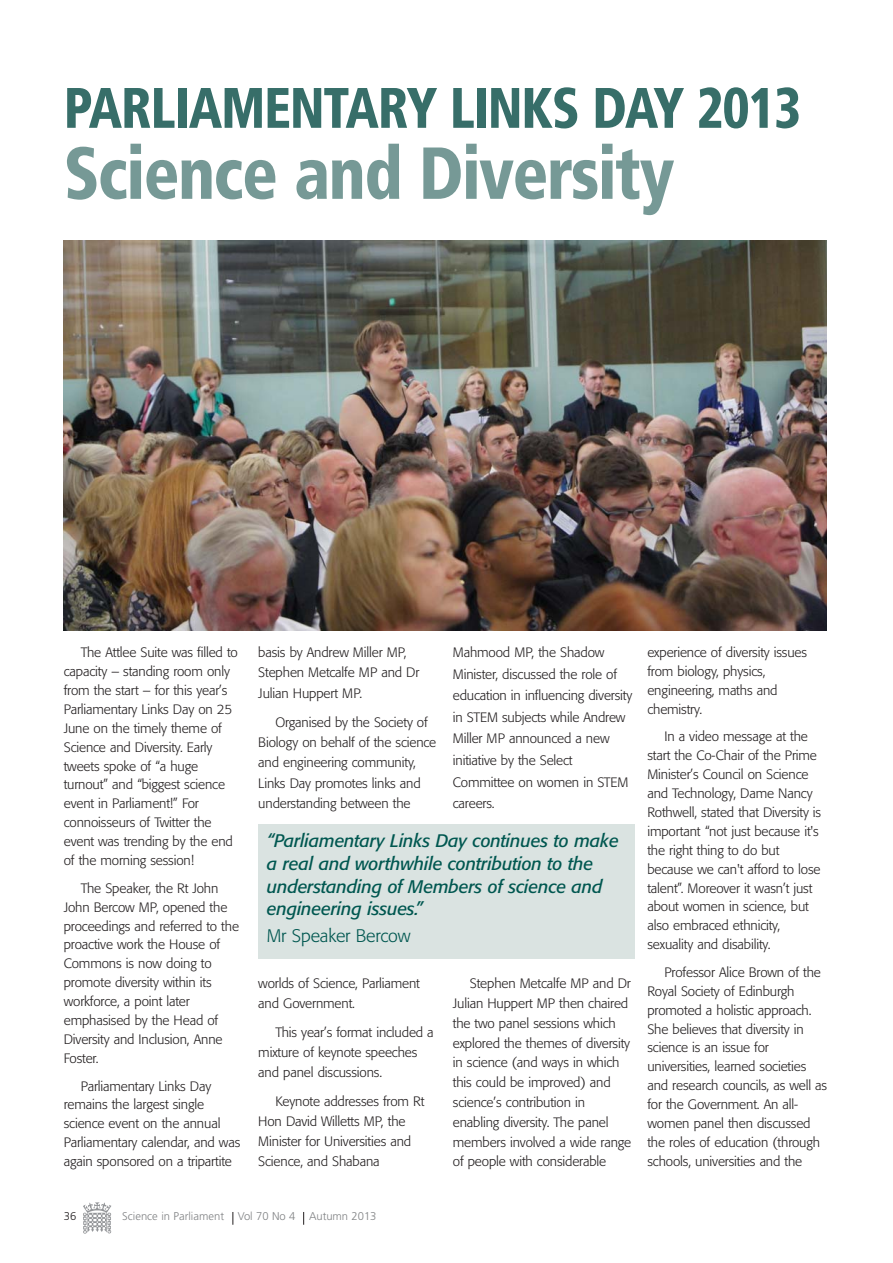
<style>
.page{position:relative;width:893px;height:1263px;background:#fff}
.page>*{position:absolute;margin:0;border:0;box-sizing:border-box;transform-origin:0 0}
.t1{font:900 condensed 73.5px "Frutiger";letter-spacing:-.02em;color:#769996;scale:.91 1}
.t2{font:900 condensed 57px "Frutiger";letter-spacing:-.02em;color:#376e69;scale:.91 1}
.t3{font:italic 18px/22.6px "Formata";letter-spacing:-.01em;color:#005750}
.t4{font:300 18px "Formata";letter-spacing:-.01em;color:#005750}
.t5{font:300 13.5px/18.9px "Formata";letter-spacing:-.01em;color:#231f20}
.t6{font:300 11.25px "Frutiger";color:#808284}
.t7{font:300 11.25px "Frutiger";color:#231f20}
</style>
<div class="page">
<img style="left:63px;top:240px;width:764px;height:994px">
<h2 class="t2" style="left:64px;top:85px;width:812px">PARLIAMENTARY LINKS DAY 2013</h2>
<h1 class="t1" style="left:64px;top:144px;width:672px">Science and Diversity</h1>
<p class="t5" style="left:64px;top:644px;width:176px;text-indent:17px">The Attlee Suite was filled to capacity – standing room only from the start – for this year’s<br>Parliamentary Links Day on 25<br>June on the timely theme of<br>Science and Diversity. Early tweets spoke of “a huge turnout” and “biggest science event in Parliament!” For connoisseurs of Twitter the event was trending by the end of the morning session!</p>
<p class="t5" style="left:64px;top:879px;width:177px;text-indent:17px">The Speaker, the Rt John<br>John Bercow MP, opened the proceedings and referred to the proactive work the House of<br>Commons is now doing to promote diversity within its workforce, a point later emphasised by the Head of<br>Diversity and Inclusion, Anne<br>Foster.</p>
<p class="t5" style="left:64px;top:1077px;width:178px;text-indent:17px">Parliamentary Links Day remains the largest single science event on the annual<br>Parliamentary calendar, and was again sponsored on a tripartite</p>
<p class="t5" style="left:258px;top:643px;width:163px;line-height:20.4px">basis by Andrew Miller MP,<br>Stephen Metcalfe MP and Dr<br>Julian Huppert MP.</p>
<p class="t5" style="left:258px;top:712px;width:179px;line-height:20.4px;text-indent:17px">Organised by the Society of<br>Biology on behalf of the science and engineering community,<br>Links Day promotes links and understanding between the</p>
<p class="t5" style="left:453px;top:642px;width:181px;line-height:21.6px">Mahmood MP, the Shadow<br>Minister, discussed the role of education in influencing diversity in STEM subjects while Andrew<br>Miller MP announced a new initiative by the Select<br>Committee on women in STEM careers.</p>
<h3 class="t3" style="left:267px;top:831px;width:353px">“Parliamentary Links Day continues to make a real and worthwhile contribution to the understanding of Members of science and engineering issues.”</h3>
<h3 class="t4" style="left:267px;top:928px;width:145px">Mr Speaker Bercow</h3>
<p class="t5" style="left:258px;top:974px;width:163px;line-height:20.1px">worlds of Science, Parliament and Government.</p>
<p class="t5" style="left:258px;top:1023px;width:177px;line-height:20.1px;text-indent:17px">This year’s format included a mixture of keynote speeches and panel discussions.</p>
<p class="t5" style="left:258px;top:1092px;width:167px;line-height:20.1px;text-indent:17px">Keynote addresses from Rt<br>Hon David Willetts MP, the<br>Minister for Universities and<br>Science, and Shabana</p>
<p class="t5" style="left:453px;top:975px;width:180px;line-height:19.8px;text-indent:17px">Stephen Metcalfe MP and Dr<br>Julian Huppert MP then chaired the two panel sessions which explored the themes of diversity in science (and ways in which this could be improved) and science’s contribution in enabling diversity. The panel members involved a wide range of people with considerable</p>
<p class="t5" style="left:647px;top:644px;width:161px">experience of diversity issues from biology, physics, engineering, maths and chemistry.</p>
<p class="t5" style="left:647px;top:728px;width:175px;text-indent:17px">In a video message at the start the Co-Chair of the Prime<br>Minister’s Council on Science and Technology, Dame Nancy<br>Rothwell, stated that Diversity is important “not just because it's the right thing to do but because we can't afford to lose talent”. Moreover it wasn’t just about women in science, but also embraced ethnicity, sexuality and disability.</p>
<p class="t5" style="left:647px;top:963px;width:181px;text-indent:17px">Professor Alice Brown of the<br>Royal Society of Edinburgh promoted a holistic approach.<br>She believes that diversity in science is an issue for universities, learned societies and research councils, as well as for the Government. An all&shy;women panel then discussed the roles of education (through schools, universities and the</p>
<p class="t7" style="left:64px;top:1212px;width:14px">36</p>
<p class="t6" style="left:122px;top:1212px;width:256px">Science in Parliament Vol 70 No 4 Autumn 2013</p>
</div>
